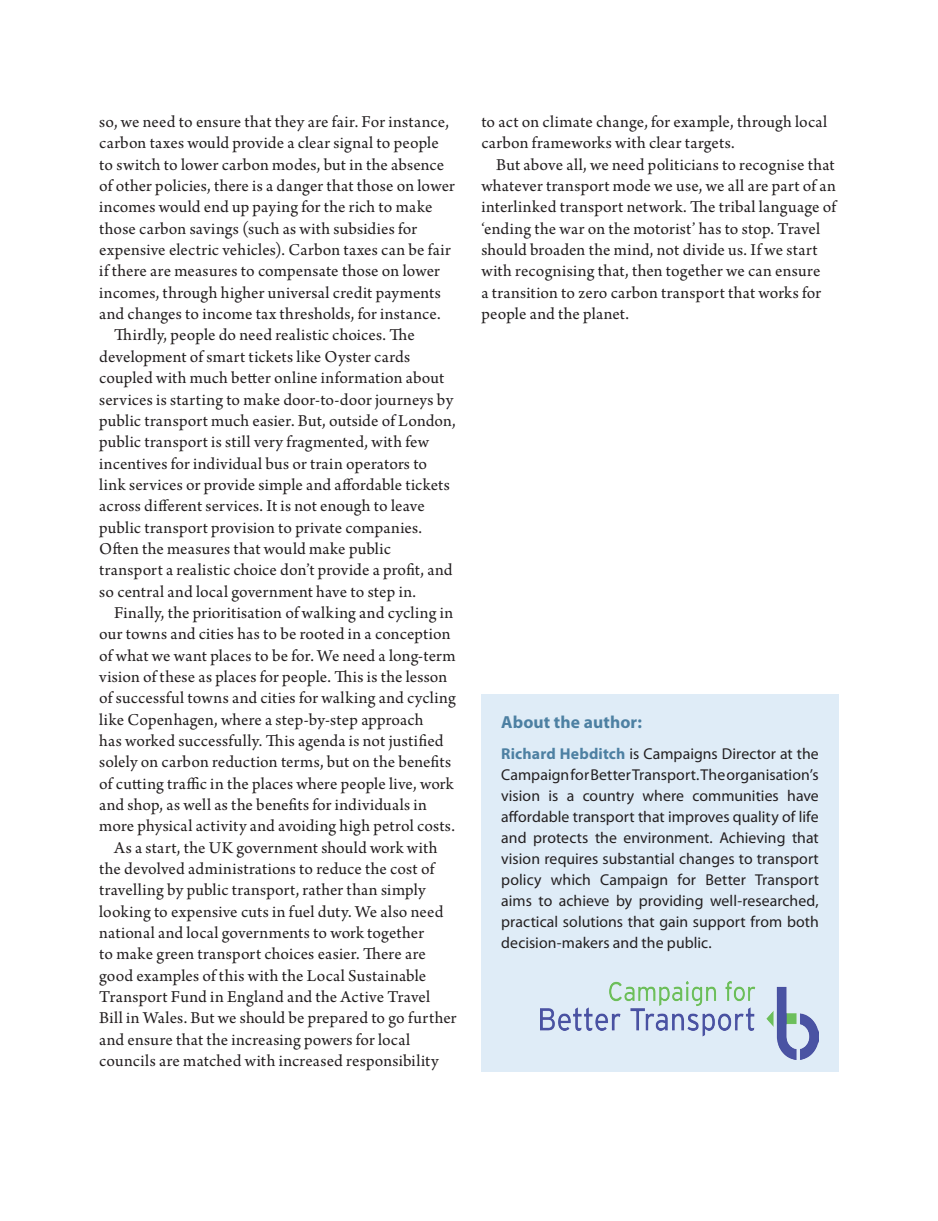
<style>
.page{position:relative;width:938px;height:1221px;background:#fff}
.page>*{position:absolute;margin:0;border:0;box-sizing:border-box;transform-origin:0 0}
.Para{font:17.5px/21.3px "Arno Pro";letter-spacing:.01em;color:#231f20}
.BOX_HEAD{font:700 17.5px "Myriad Pro";letter-spacing:.005em;color:#4d80a2}
.Para_1{font:15.75px/21px "Myriad Pro";letter-spacing:.005em;color:#231f20;text-align:justify}
.s1{font-weight:700;color:#4d80a2}
</style>
<div class="page">
<div style="left:481px;top:694px;width:357px;height:377px;background:#dfecf7"></div>
<img style="left:541px;top:981px;width:278px;height:78px">
<p class="Para" style="left:99px;top:112px;width:357px">so, we need to ensure that they are fair. For instance, carbon taxes would provide a clear signal to people to switch to lower carbon modes, but in the absence of other policies, there is a danger that those on lower incomes would end up paying for the rich to make those carbon savings (such as with subsidies for expensive electric vehicles). Carbon taxes can be fair if there are measures to compensate those on lower incomes, through higher universal credit payments and changes to income tax thresholds, for instance.</p>
<p class="Para" style="left:99px;top:325px;width:358px;text-indent:15px">Thirdly, people do need realistic choices. The development of smart tickets like Oyster cards coupled with much better online information about services is starting to make door-to-door journeys by public transport much easier. But, outside of London, public transport is still very fragmented, with few incentives for individual bus or train operators to link services or provide simple and affordable tickets across different services. It is not enough to leave public transport provision to private companies.<br>Often the measures that would make public transport a realistic choice don’t provide a profit, and so central and local government have to step in.</p>
<p class="Para" style="left:99px;top:603px;width:358px;text-indent:15px">Finally, the prioritisation of walking and cycling in our towns and cities has to be rooted in a conception of what we want places to be for. We need a long-term vision of these as places for people. This is the lesson of successful towns and cities for walking and cycling like Copenhagen, where a step-by-step approach<br>has worked successfully. This agenda is not justified solely on carbon reduction terms, but on the benefits of cutting traffic in the places where people live, work and shop, as well as the benefits for individuals in more physical activity and avoiding high petrol costs.</p>
<p class="Para" style="left:99px;top:837px;width:359px;text-indent:15px">As a start, the UK government should work with the devolved administrations to reduce the cost of travelling by public transport, rather than simply looking to expensive cuts in fuel duty. We also need national and local governments to work together<br>to make green transport choices easier. There are good examples of this with the Local Sustainable Transport Fund in England and the Active Travel Bill in Wales. But we should be prepared to go further and ensure that the increasing powers for local councils are matched with increased responsibility</p>
<p class="Para" style="left:481px;top:112px;width:347px">to act on climate change, for example, through local carbon frameworks with clear targets.</p>
<p class="Para" style="left:481px;top:155px;width:356px;text-indent:15px">But above all, we need politicians to recognise that whatever transport mode we use, we all are part of an interlinked transport network. The tribal language of ‘ending the war on the motorist’ has to stop. Travel should broaden the mind, not divide us. If we start with recognising that, then together we can ensure<br>a transition to zero carbon transport that works for people and the planet.</p>
<p class="BOX_HEAD" style="left:501px;top:710px;width:142px">About the author:</p>
<p class="Para_1" style="left:501px;top:742px;width:319px"><span class="s1">Richard Hebditch</span> is Campaigns Director at the Campaign for Better Transport. The organisation’s vision is a country where communities have affordable transport that improves quality of life and protects the environment. Achieving that vision requires substantial changes to transport policy which Campaign for Better Transport aims to achieve by providing well-researched, practical solutions that gain support from both decision-makers and the public.</p>
</div>
